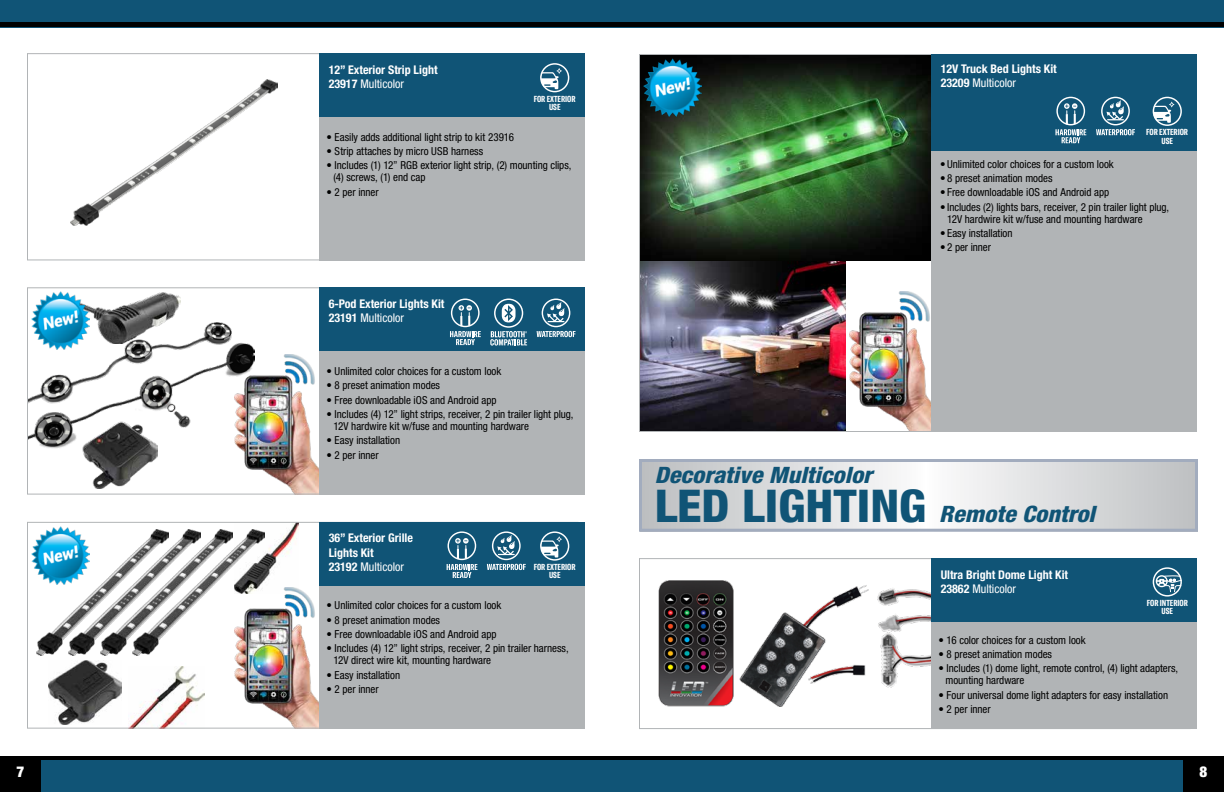
<style>
.page{position:relative;width:1224px;height:792px;background:#fff}
.page>*{position:absolute;margin:0;border:0;box-sizing:border-box;transform-origin:0 0}
.t1{font:italic 800 condensed 22.6px/38.9px "Helvetica Neue LT Std";color:#105476;scale:1.08 1}
.t2{font:900 condensed 15px "Helvetica Neue LT Std";color:#fff}
.t3{font:700 condensed 12px/14.4px "Helvetica Neue LT Std";color:#fff}
.t4{font:condensed 11px/12px "Helvetica Neue LT Std";letter-spacing:-.005em;color:#000}
.t5{font:700 extra-condensed 8.6px/8.1px "GT America";color:#fff;text-align:center}
.s1{font-weight:400}
.s2{font-style:normal;font-size:45.2px}
</style>
<div class="page">
<img style="left:641px;top:56px;width:290px;height:205px">
<img style="left:641px;top:261px;width:205px;height:169px">
<img style="left:129px;top:667px;width:76px;height:60px">
<img style="left:264px;top:524px;width:34px;height:64px">
<img style="left:241px;top:354px;width:78px;height:139px">
<img style="left:849px;top:291px;width:82px;height:139px">
<img style="left:234px;top:588px;width:85px;height:139px">
<img style="left:29px;top:323px;width:226px;height:126px">
<div style="left:0;top:756px;width:612px;height:36px;background:#000"></div>
<div style="left:612px;top:756px;width:612px;height:36px;background:#000"></div>
<div style="left:41px;top:760px;width:571px;height:32px;background:#105476"></div>
<div style="left:612px;top:760px;width:571px;height:32px;background:#105476"></div>
<div style="left:0;top:0;width:612px;height:27px;background:#105476"></div>
<div style="left:612px;top:0;width:612px;height:27px;background:#105476"></div>
<hr style="left:0;top:23px;width:612px;height:4px;background:#000">
<hr style="left:612px;top:23px;width:612px;height:4px;background:#000">
<div style="left:319px;top:106px;width:266px;height:154px;background:#b1b4b6"></div>
<div style="left:319px;top:340px;width:266px;height:155px;background:#b1b4b6"></div>
<div style="left:319px;top:575px;width:266px;height:154px;background:#b1b4b6"></div>
<div style="left:319px;top:53px;width:266px;height:64px;background:#105476"></div>
<div style="left:319px;top:287px;width:266px;height:64px;background:#105476"></div>
<div style="left:319px;top:522px;width:266px;height:64px;background:#105476"></div>
<img style="left:32px;top:527px;width:37px;height:42px">
<img style="left:71px;top:79px;width:207px;height:147px">
<img style="left:37px;top:529px;width:32px;height:126px">
<img style="left:69px;top:529px;width:31px;height:126px">
<img style="left:100px;top:555px;width:32px;height:100px">
<img style="left:132px;top:529px;width:132px;height:126px">
<svg style="left:450px;top:299px;width:31px;height:46px"></svg>
<svg style="left:447px;top:531px;width:30px;height:47px"></svg>
<svg style="left:537px;top:299px;width:39px;height:38px"></svg>
<svg style="left:487px;top:531px;width:39px;height:39px"></svg>
<svg style="left:490px;top:299px;width:37px;height:47px"></svg>
<svg style="left:540px;top:63px;width:29px;height:29px"></svg>
<svg style="left:540px;top:531px;width:29px;height:30px"></svg>
<img style="left:90px;top:292px;width:91px;height:52px">
<img style="left:82px;top:422px;width:76px;height:67px">
<img style="left:32px;top:292px;width:58px;height:58px">
<img style="left:49px;top:660px;width:73px;height:65px">
<img style="left:658px;top:580px;width:273px;height:126px">
<div style="left:931px;top:611px;width:266px;height:118px;background:#b1b4b6"></div>
<div style="left:931px;top:558px;width:266px;height:64px;background:#105476"></div>
<svg style="left:643px;top:463px;width:551px;height:65px"></svg>
<div style="left:639px;top:459px;width:559px;height:73px;border:3px solid #a2acbe"></div>
<svg style="left:1153px;top:567px;width:29px;height:30px"></svg>
<div style="left:931px;top:150px;width:266px;height:282px;background:#b1b4b6"></div>
<div style="left:931px;top:54px;width:266px;height:96px;background:#105476"></div>
<img style="left:644px;top:59px;width:58px;height:57px">
<svg style="left:1055px;top:97px;width:31px;height:46px"></svg>
<svg style="left:1096px;top:97px;width:39px;height:38px"></svg>
<svg style="left:1153px;top:97px;width:29px;height:29px"></svg>
<p class="t3" style="left:329px;top:62px;width:110px">12” Exterior Strip Light<br>23917 <span class="s1">Multicolor</span></p>
<p class="t5" style="left:534px;top:95px;width:43px">FOR EXTERIOR<br>USE</p>
<p class="t4" style="left:327px;top:131px;width:189px">• Easily adds additional light strip to kit 23916</p>
<p class="t4" style="left:327px;top:145px;width:158px">• Strip attaches by micro USB harness</p>
<p class="t4" style="left:334px;top:159px;width:239px;text-indent:-7px">• Includes (1) 12” RGB exterior light strip, (2) mounting clips, (4) screws, (1) end cap</p>
<p class="t4" style="left:327px;top:186px;width:54px">• 2 per inner</p>
<p class="t3" style="left:329px;top:294px;width:155px">6-Foot USB-C to Lightning Cable<br>24608</p>
<p class="t3" style="left:329px;top:296px;width:117px">6-Pod Exterior Lights Kit<br>23191 <span class="s1">Multicolor</span></p>
<p class="t4" style="left:327px;top:365px;width:176px">• Unlimited color choices for a custom look</p>
<p class="t4" style="left:327px;top:379px;width:115px">• 8 preset animation modes</p>
<p class="t4" style="left:327px;top:394px;width:172px">• Free downloadable iOS and Android app</p>
<p class="t4" style="left:334px;top:408px;width:242px;text-indent:-7px">• Includes (4) 12” light strips, receiver, 2 pin trailer light plug,<br>12V hardwire kit w/fuse and mounting hardware</p>
<p class="t4" style="left:327px;top:434px;width:75px">• Easy installation</p>
<p class="t4" style="left:327px;top:449px;width:54px">• 2 per inner</p>
<p class="t3" style="left:941px;top:61px;width:118px">12V Truck Bed Lights Kit<br>23209 <span class="s1">Multicolor</span></p>
<p class="t5" style="left:1146px;top:128px;width:43px">FOR EXTERIOR<br>USE</p>
<p class="t4" style="left:940px;top:158px;width:175px">• Unlimited color choices for a custom look</p>
<p class="t4" style="left:940px;top:172px;width:114px">• 8 preset animation modes</p>
<p class="t4" style="left:940px;top:186px;width:170px">• Free downloadable iOS and Android app</p>
<p class="t4" style="left:947px;top:201px;width:224px;text-indent:-7px">• Includes (2) lights bars, receiver, 2 pin trailer light plug,<br>12V hardwire kit w/fuse and mounting hardware</p>
<p class="t4" style="left:940px;top:227px;width:74px">• Easy installation</p>
<p class="t4" style="left:940px;top:241px;width:52px">• 2 per inner</p>
<h1 class="t1" style="left:655px;top:456px;width:409px">Decorative Multicolor<br><span class="s2">LED LIGHTING</span> Remote Control</h1>
<p class="t3" style="left:329px;top:531px;width:86px">36” Exterior Grille<br>Lights Kit<br>23192 <span class="s1">Multicolor</span></p>
<p class="t5" style="left:534px;top:563px;width:43px">FOR EXTERIOR<br>USE</p>
<p class="t3" style="left:941px;top:567px;width:129px">Ultra Bright Dome Light Kit<br>23862 <span class="s1">Multicolor</span></p>
<p class="t4" style="left:327px;top:599px;width:176px">• Unlimited color choices for a custom look</p>
<p class="t4" style="left:327px;top:614px;width:115px">• 8 preset animation modes</p>
<p class="t4" style="left:327px;top:628px;width:172px">• Free downloadable iOS and Android app</p>
<p class="t4" style="left:334px;top:642px;width:237px;text-indent:-7px">• Includes (4) 12” light strips, receiver, 2 pin trailer harness,<br>12V direct wire kit, mounting hardware</p>
<p class="t4" style="left:327px;top:669px;width:75px">• Easy installation</p>
<p class="t4" style="left:327px;top:683px;width:54px">• 2 per inner</p>
<p class="t5" style="left:1147px;top:599px;width:42px">FOR INTERIOR<br>USE</p>
<p class="t4" style="left:939px;top:634px;width:149px">• 16 color choices for a custom look</p>
<p class="t4" style="left:939px;top:648px;width:115px">• 8 preset animation modes</p>
<p class="t4" style="left:946px;top:662px;width:234px;text-indent:-7px">• Includes (1) dome light, remote control, (4) light adapters, mounting hardware</p>
<p class="t4" style="left:939px;top:689px;width:231px">• Four universal dome light adapters for easy installation</p>
<p class="t4" style="left:939px;top:703px;width:54px">• 2 per inner</p>
<h2 class="t2" style="left:17px;top:763px;width:9px">7</h2>
<h2 class="t2" style="left:1200px;top:763px;width:9px">8</h2>
</div>
